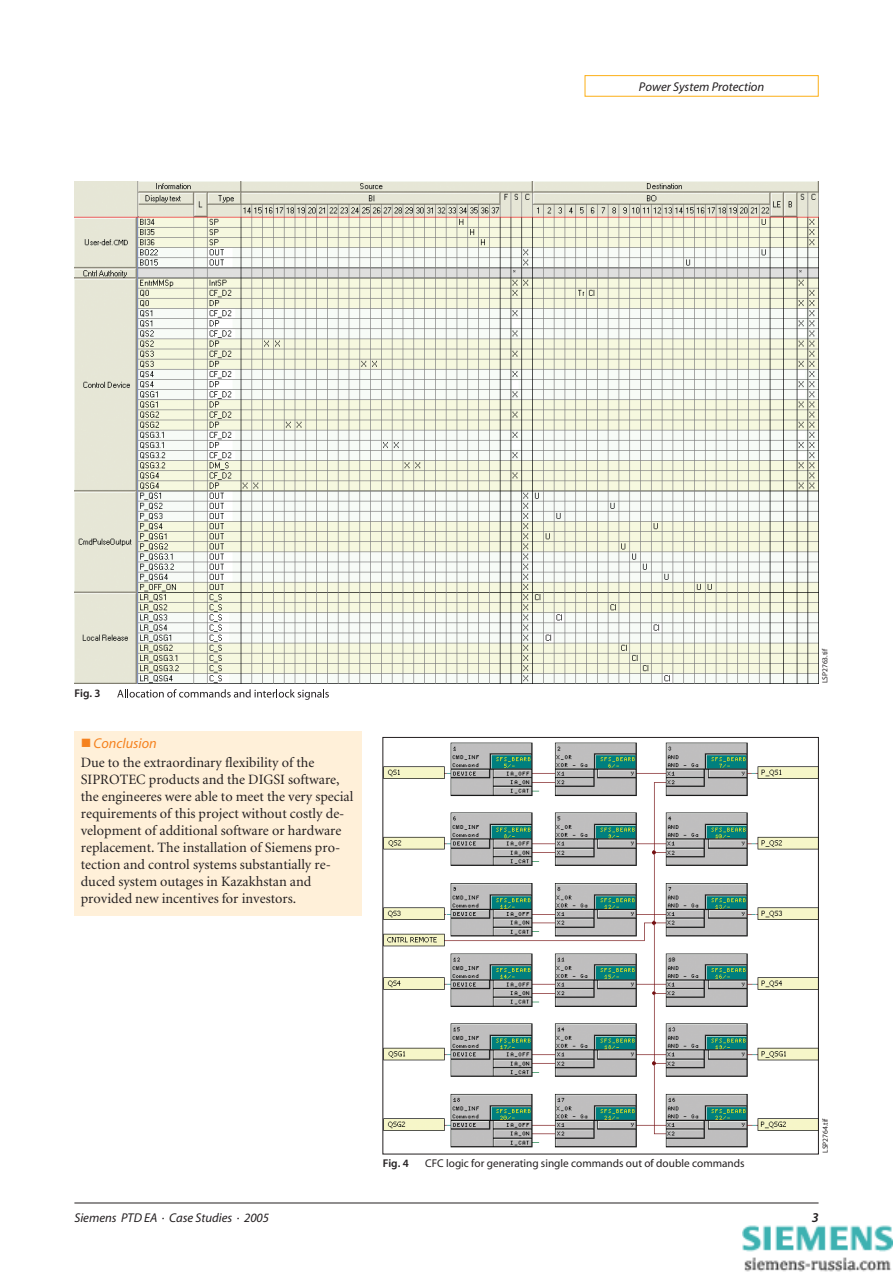
<style>
.page{position:relative;width:893px;height:1275px;background:#fff}
.page>*{position:absolute;margin:0;border:0;box-sizing:border-box;transform-origin:0 0}
.t1{font:14.25px/17px "Minion";color:#231f20}
.t2{font:14.25px "Myriad MM It 400 600";color:#f5821f}
.t3{font:13.5px "Myriad MM It 565 600";color:#231f20}
.t4{font:italic 12.75px "Myriad";color:#231f20}
.t5{font:12.75px "Myriad MM It 400 600";color:#231f20}
.t6{font:11.25px "Myriad MM 400 600";color:#231f20}
.t7{font:11.25px "Myriad MM 565 600";color:#231f20}
.t8{font:7.5px "Myriad MM 400 600";color:#231f20}
</style>
<div class="page">
<hr style="left:74px;top:1202px;width:745px;height:1px;background:#231f20">
<div style="left:585px;top:75px;width:234px;height:22px;border:1px solid #fcaf17"></div>
<div style="left:74px;top:731px;width:287px;height:184px;background:#fff0d9"></div>
<img style="left:74px;top:182px;width:744px;height:501px">
<svg style="left:117px;top:689px;width:212px;height:10px"></svg>
<img style="left:385px;top:742px;width:432px;height:405px">
<img style="left:742px;top:1225px;width:150px;height:47px">
<p class="t5" style="left:639px;top:82px;width:127px">Power System Protection</p>
<p class="t7" style="left:74px;top:689px;width:28px">Fig. 3</p>
<p class="t2" style="left:94px;top:737px;width:65px">Conclusion</p>
<p class="t1" style="left:81px;top:755px;width:274px">Due to the extraordinary flexibility of the SIPROTEC products and the DIGSI software, the engineeres were able to meet the very special requirements of this project without costly de&shy;velopment of additional software or hardware replacement. The installation of Siemens pro&shy;tection and control systems substantially re&shy;duced system outages in Kazakhstan and provided new incentives for investors.</p>
<p class="t8" style="left:822px;top:683px;width:36px;rotate:-90deg">LSP2763.tif</p>
<p class="t7" style="left:383px;top:1158px;width:28px">Fig. 4</p>
<p class="t6" style="left:425px;top:1158px;width:321px">CFC logic for generating single commands out of double commands</p>
<p class="t8" style="left:822px;top:1152px;width:36px;rotate:-90deg">LSP2764.tif</p>
<p class="t4" style="left:74px;top:1212px;width:196px">Siemens PTD EA · Case Studies · 2005</p>
<p class="t3" style="left:812px;top:1211px;width:9px">3</p>
</div>
